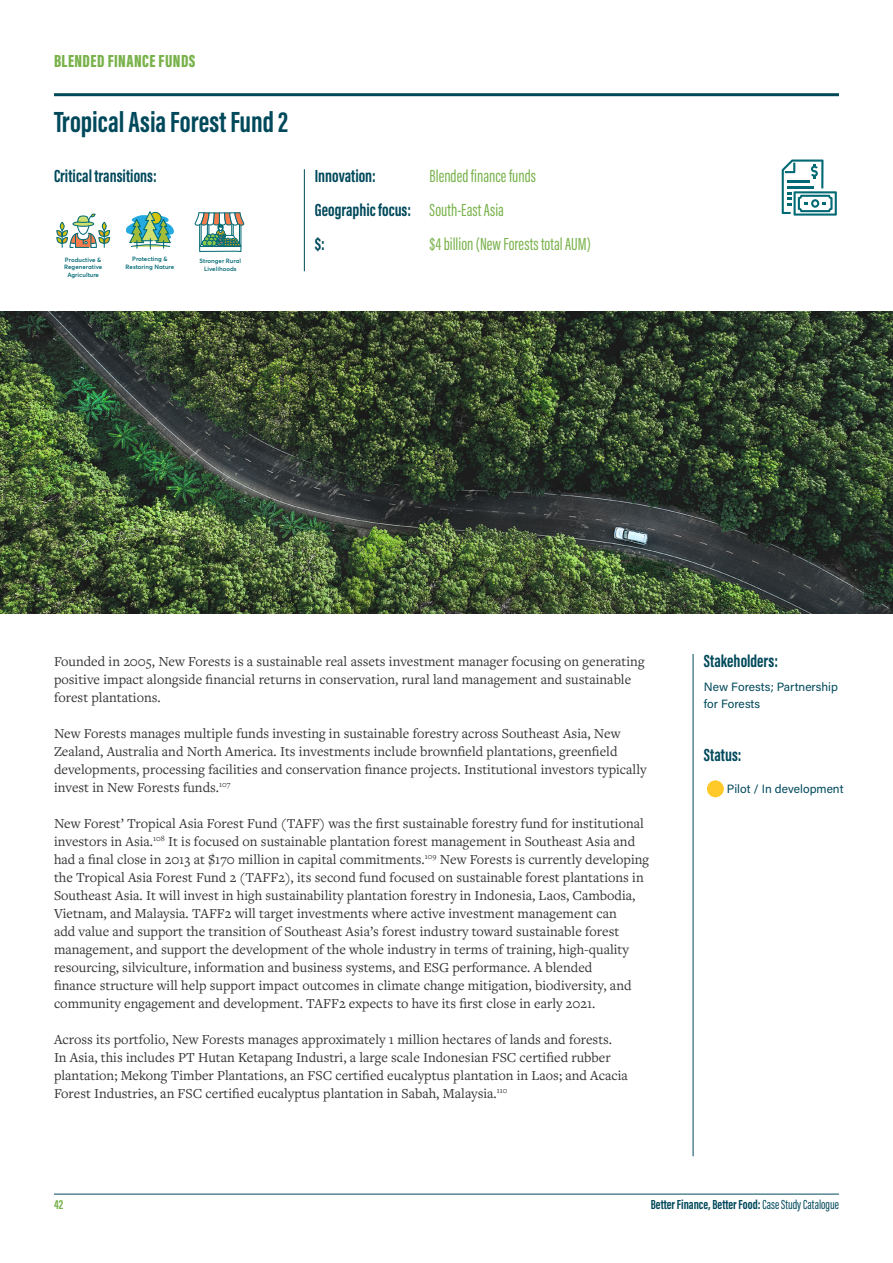
<style>
.page{position:relative;width:893px;height:1263px;background:#fff}
.page>*{position:absolute;margin:0;border:0;box-sizing:border-box;transform-origin:0 0}
.F4F_intro_-_blue{font:700 30px "Acumin Pro Extra Cond";color:#00495b}
.F4F_intro_-_blue-2{font:700 18px "Acumin Pro Extra Cond";color:#00495b}
.F4F_intro_-_blue-3{font:18px "Acumin Pro Extra Cond";color:#79b24b}
.F4F_green_titles{font:900 18px "Acumin Pro Extra Cond";letter-spacing:.025em;color:#79b24b}
.F4F_Paragraph{font:14.25px/18px "Freight Text Pro";color:#323332}
.t1{font:700 13.5px "Acumin Pro Extra Cond";color:#00495b}
.t2{font:700 13.5px "Acumin Pro Extra Cond";color:#79b24b}
.F4F_stakeholder_text{font:12px/16.5px "Acumin Pro";color:#00495b}
.t3{font:600 6.15px/7.4px "Averta Std";color:#006974;text-align:center}
.s1{font-weight:400;color:#79b24b}
.s2{font-weight:400}
</style>
<div class="page">
<img style="left:0;top:311px;width:893px;height:302px">
<hr style="left:693px;top:654px;width:1px;height:502px;background:#00495b">
<hr style="left:54px;top:93px;width:785px;height:3px;background:#00495b">
<hr style="left:304px;top:169px;width:1px;height:102px;background:#00495b">
<svg style="left:56px;top:213px;width:55px;height:35px"></svg>
<svg style="left:126px;top:211px;width:48px;height:38px"></svg>
<svg style="left:194px;top:212px;width:50px;height:40px"></svg>
<div style="left:707px;top:780px;width:17px;height:17px;background:#fec929;border-radius:50%"></div>
<svg style="left:782px;top:160px;width:55px;height:56px"></svg>
<hr style="left:54px;top:1194px;width:785px;height:1px;background:#00495b">
<p class="F4F_green_titles" style="left:54px;top:50px;width:143px">BLENDED FINANCE FUNDS</p>
<p class="F4F_intro_-_blue" style="left:54px;top:104px;width:235px">Tropical Asia Forest Fund 2</p>
<p class="F4F_intro_-_blue-2" style="left:54px;top:165px;width:104px">Critical transitions:</p>
<p class="F4F_intro_-_blue-2" style="left:315px;top:165px;width:63px">Innovation:</p>
<p class="F4F_intro_-_blue-3" style="left:430px;top:166px;width:108px">Blended finance funds</p>
<p class="F4F_intro_-_blue-2" style="left:315px;top:199px;width:191px">Geographic focus: <span class="s1">South-East Asia</span></p>
<p class="F4F_intro_-_blue-2" style="left:315px;top:233px;width:12px">$:</p>
<p class="F4F_intro_-_blue-3" style="left:430px;top:233px;width:163px">$4 billion (New Forests total AUM)</p>
<p class="t3" style="left:64px;top:256px;width:39px">Productive &amp;<br>Regenerative<br>Agriculture</p>
<p class="t3" style="left:126px;top:255px;width:50px">Protecting &amp;<br>Restoring Nature</p>
<p class="t3" style="left:200px;top:257px;width:43px">Stronger Rural<br>Livelihoods</p>
<p class="F4F_Paragraph" style="left:54px;top:652px;width:592px">Founded in 2005, New Forests is a sustainable real assets investment manager focusing on generating positive impact alongside financial returns in conservation, rural land management and sustainable forest plantations.</p>
<p class="F4F_Paragraph" style="left:54px;top:724px;width:594px">New Forests manages multiple funds investing in sustainable forestry across Southeast Asia, New Zealand, Australia and North America. Its investments include brownfield plantations, greenfield developments, processing facilities and conservation finance projects. Institutional investors typically invest in New Forests funds.<sup>107</sup></p>
<p class="F4F_Paragraph" style="left:54px;top:814px;width:597px">New Forest’ Tropical Asia Forest Fund (TAFF) was the first sustainable forestry fund for institutional investors in Asia.<sup>108</sup> It is focused on sustainable plantation forest management in Southeast Asia and had a final close in 2013 at $170 million in capital commitments.<sup>109</sup> New Forests is currently developing the Tropical Asia Forest Fund 2 (TAFF2), its second fund focused on sustainable forest plantations in Southeast Asia. It will invest in high sustainability plantation forestry in Indonesia, Laos, Cambodia, Vietnam, and Malaysia. TAFF2 will target investments where active investment management can<br>add value and support the transition of Southeast Asia’s forest industry toward sustainable forest management, and support the development of the whole industry in terms of training, high-quality resourcing, silviculture, information and business systems, and ESG performance. A blended<br>finance structure will help support impact outcomes in climate change mitigation, biodiversity, and community engagement and development. TAFF2 expects to have its first close in early 2021.</p>
<p class="F4F_Paragraph" style="left:54px;top:1030px;width:575px">Across its portfolio, New Forests manages approximately 1 million hectares of lands and forests.<br>In Asia, this includes PT Hutan Ketapang Industri, a large scale Indonesian FSC certified rubber plantation; Mekong Timber Plantations, an FSC certified eucalyptus plantation in Laos; and Acacia Forest Industries, an FSC certified eucalyptus plantation in Sabah, Malaysia.<sup>110</sup></p>
<p class="F4F_intro_-_blue-2" style="left:704px;top:650px;width:76px">Stakeholders:</p>
<p class="F4F_stakeholder_text" style="left:704px;top:678px;width:136px">New Forests; Partnership for Forests</p>
<p class="F4F_intro_-_blue-2" style="left:704px;top:743px;width:39px">Status:</p>
<p class="F4F_stakeholder_text" style="left:727px;top:780px;width:118px">Pilot / In development</p>
<p class="t2" style="left:54px;top:1196px;width:11px">42</p>
<p class="t1" style="left:651px;top:1196px;width:190px">Better Finance, Better Food: <span class="s2">Case Study Catalogue</span></p>
</div>
